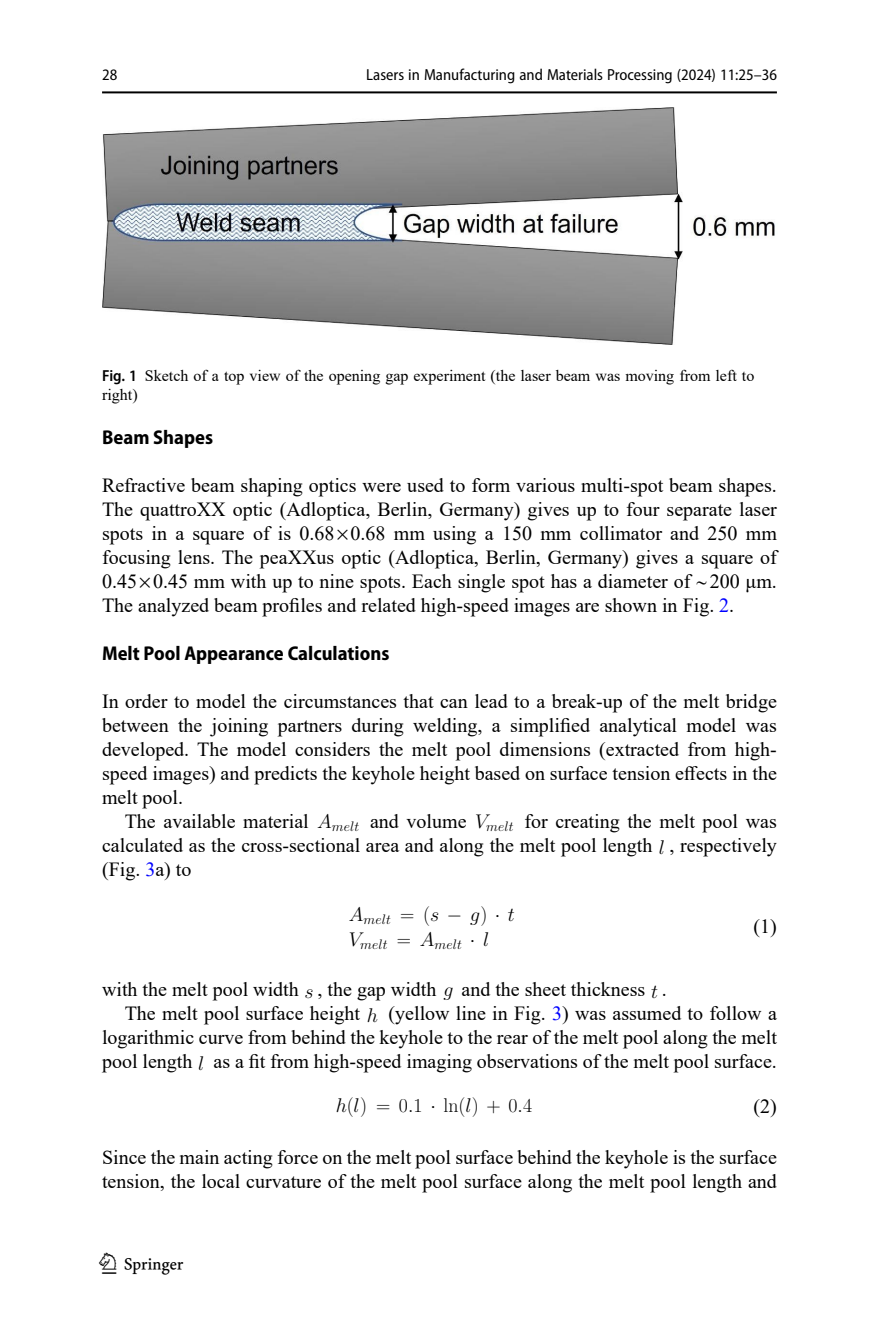
<style>
.page{position:relative;width:879px;height:1333px;background:#fff}
.page>*{position:absolute;margin:0;border:0;box-sizing:border-box;transform-origin:0 0}
.t1{font:30px "Springnew";color:#000}
.Body_Text{font:20px/24px "Times New Roman";color:#000;text-align:justify}
.Body_Text_Indent{font:20px/24px "Times New Roman";color:#000}
.Head_2{font:700 semi-condensed 20px "Myriad Pro";color:#000}
.EQ{font:20px "Times New Roman";color:#000}
.t2{font:19.8px "CMMI12";color:#000}
.t3{font:19.8px "CMR17";color:#000}
.Figure_Caption{font:16px/19px "Times New Roman";color:#000}
.t4{font:semi-condensed 16px "Myriad Pro";color:#000}
.t5{font:13.8px "CMMI12";letter-spacing:.01em;color:#000}
.s1{font-family:"Myriad Pro";font-weight:600;font-stretch:semi-condensed}
.s2{color:#00f}
.s3{font-family:"CMR17"}
.s4{font-family:"CMSY10"}
.s5{font-family:"CMMI12";font-size:19.8px}
.s6{font-family:"CMMI12"}
</style>
<div class="page">
<hr style="left:102px;top:91px;width:675px;height:2px;background:#000">
<img style="left:102px;top:108px;width:673px;height:236px">
<p class="t4" style="left:102px;top:66px;width:17px">28</p>
<p class="t4" style="left:366px;top:66px;width:412px">Lasers in Manufacturing and Materials Processing (2024) 11:25–36</p>
<p class="Figure_Caption" style="left:102px;top:365px;width:653px"><span class="s1">Fig. 1</span> Sketch of a top view of the opening gap experiment (the laser beam was moving from left to right)</p>
<p class="Head_2" style="left:102px;top:426px;width:112px">Beam Shapes</p>
<p class="Body_Text" style="left:102px;top:472px;width:676px">Refractive beam shaping optics were used to form various multi-spot beam shapes.<br>The quattroXX optic (Adloptica, Berlin, Germany) gives up to four separate laser spots in a square of is 0.68 0.68 mm using a 150 mm collimator and 250 mm focusing lens. The peaXXus optic (Adloptica, Berlin, Germany) gives a square of 0.45 0.45 mm with up to nine spots. Each single spot has a diameter of 200 μm.<br>The analyzed beam profiles and related high-speed images are shown in Fig. <span class="s2">2</span>.</p>
<p class="Head_2" style="left:102px;top:642px;width:289px">Melt Pool Appearance Calculations</p>
<p class="Body_Text" style="left:102px;top:688px;width:676px">In order to model the circumstances that can lead to a break-up of the melt bridge between the joining partners during welding, a simplified analytical model was developed. The model considers the melt pool dimensions (extracted from high&shy;speed images) and predicts the keyhole height based on surface tension effects in the melt pool.</p>
<p class="Body_Text_Indent" style="left:125px;top:808px;width:186px">The available material</p>
<p class="t5" style="left:317px;top:820px;width:44px"><sup>A</sup>melt</p>
<p class="Body_Text_Indent" style="left:370px;top:808px;width:98px">and volume</p>
<p class="t5" style="left:475px;top:820px;width:40px"><sup>V</sup>melt</p>
<p class="Body_Text_Indent" style="left:102px;top:808px;width:676px;text-indent:422px">for creating the melt pool was calculated as the cross-sectional area and along the melt pool length</p>
<p class="t2" style="left:659px;top:839px;width:7px">l</p>
<p class="Body_Text_Indent" style="left:669px;top:832px;width:109px">, respectively</p>
<p class="Body_Text_Indent" style="left:102px;top:856px;width:91px">(Fig. <span class="s2">3</span>a) to</p>
<p class="t2" style="left:349px;top:905px;width:167px">A<sub>melt</sub> <span class="s3">= (</span>s <span class="s4">−</span> g<span class="s3">)</span> <span class="s4">·</span> t</p>
<p class="t5" style="left:349px;top:938px;width:141px"><sup>V</sup>melt <sup>=</sup> <sup>A</sup>melt <sup>·</sup> <sup>l</sup></p>
<p class="EQ" style="left:753px;top:912px;width:25px">(1)</p>
<p class="Body_Text" style="left:102px;top:976px;width:198px">with the melt pool width</p>
<p class="t2" style="left:304px;top:983px;width:11px">s</p>
<p class="Body_Text" style="left:317px;top:976px;width:329px">, the gap width <span class="s5">g</span> and the sheet thickness</p>
<p class="t2" style="left:651px;top:983px;width:8px">t</p>
<p class="Body_Text" style="left:662px;top:976px;width:6px">.</p>
<p class="Body_Text_Indent" style="left:125px;top:1000px;width:237px">The melt pool surface height</p>
<p class="t2" style="left:367px;top:1007px;width:13px">h</p>
<p class="Body_Text_Indent" style="left:102px;top:1000px;width:676px;text-align:justify;text-indent:286px">(yellow line in Fig. <span class="s2">3</span>) was assumed to follow a logarithmic curve from behind the keyhole to the rear of the melt pool along the melt pool length</p>
<p class="t2" style="left:198px;top:1055px;width:7px">l</p>
<p class="Body_Text_Indent" style="left:213px;top:1048px;width:565px">as a fit from high-speed imaging observations of the melt pool surface.</p>
<p class="t3" style="left:336px;top:1097px;width:198px"><span class="s6">h</span>(<span class="s6">l</span>) = 0<span class="s6">.</span>1 <span class="s4">·</span> ln(<span class="s6">l</span>) + 0<span class="s6">.</span>4</p>
<p class="EQ" style="left:753px;top:1092px;width:25px">(2)</p>
<p class="Body_Text" style="left:102px;top:1144px;width:676px">Since the main acting force on the melt pool surface behind the keyhole is the surface tension, the local curvature of the melt pool surface along the melt pool length and</p>
<h1 class="t1" style="left:102px;top:1246px;width:83px">1 3</h1>
</div>
